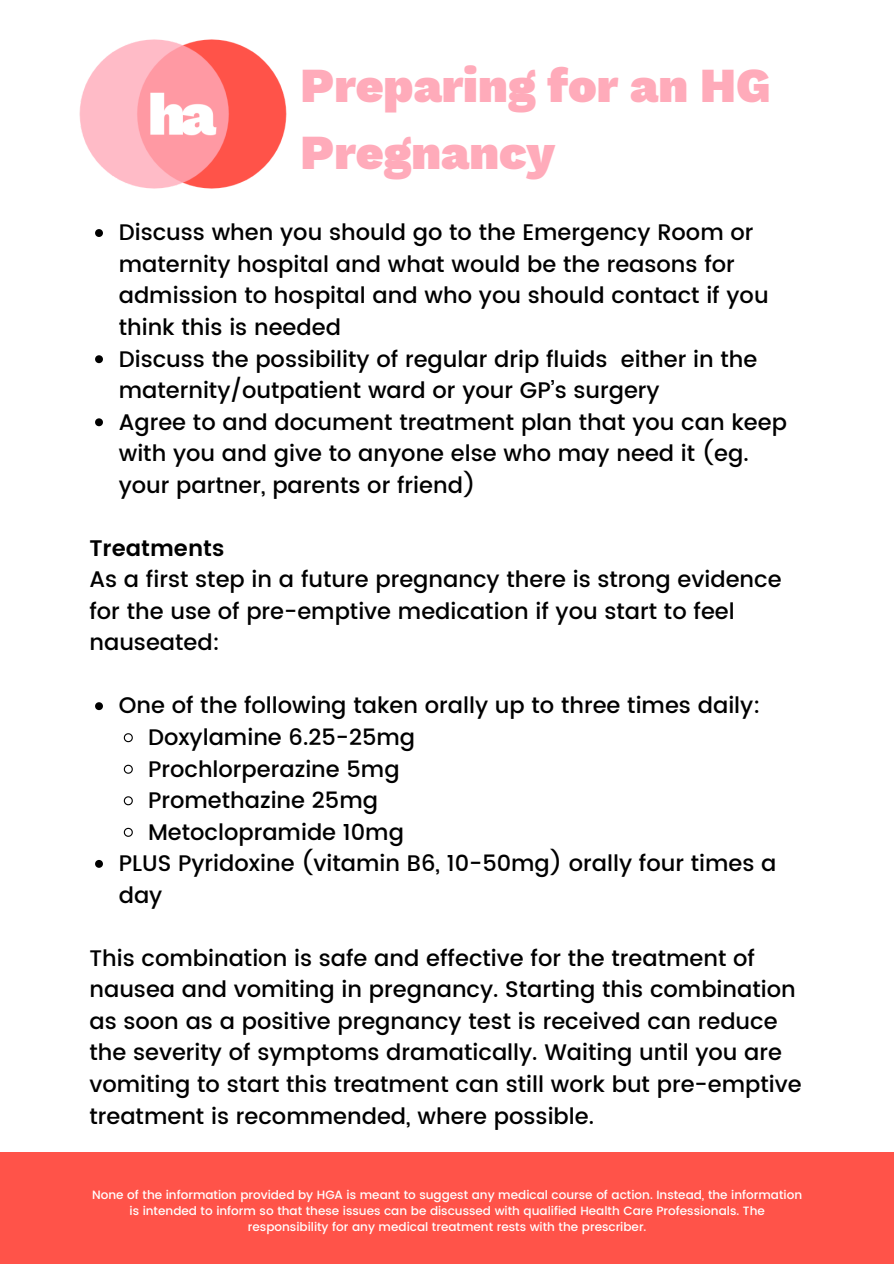
<style>
.page{position:relative;width:894px;height:1264px;background:#fff}
.page>*{position:absolute;margin:0;border:0;box-sizing:border-box;transform-origin:0 0}
.t1{font:900 48px/66.4px "Work Sans";color:#ffabba}
.t2{font:500 22.5px/31.5px "Poppins";color:#000}
.t3{font:600 22.5px "Poppins";color:#000}
.t4{font:500 12px/15.8px "Poppins";color:#fff;text-align:center}
</style>
<div class="page">
<svg style="left:95px;top:355px;width:8px;height:8px"></svg>
<svg style="left:95px;top:418px;width:8px;height:8px"></svg>
<svg style="left:95px;top:702px;width:8px;height:8px"></svg>
<svg style="left:123px;top:733px;width:10px;height:10px"></svg>
<svg style="left:123px;top:764px;width:10px;height:10px"></svg>
<svg style="left:123px;top:796px;width:10px;height:10px"></svg>
<svg style="left:123px;top:827px;width:10px;height:10px"></svg>
<svg style="left:95px;top:860px;width:8px;height:7px"></svg>
<div style="left:0;top:1152px;width:893px;height:111px;background:#ff5349"></div>
<img style="left:79px;top:39px;width:208px;height:198px">
<p class="t1" style="left:300px;top:53px;width:471px">Preparing for an HG<br>Pregnancy</p>
<p class="t2" style="left:119px;top:217px;width:651px">Discuss when you should go to the Emergency Room or maternity hospital and what would be the reasons for admission to hospital and who you should contact if you think this is needed</p>
<p class="t2" style="left:119px;top:343px;width:640px">Discuss the possibility of regular drip fluids either in the maternity/outpatient ward or your GP’s surgery</p>
<p class="t2" style="left:119px;top:406px;width:669px">Agree to and document treatment plan that you can keep with you and give to anyone else who may need it (eg. your partner, parents or friend)</p>
<p class="t3" style="left:89px;top:535px;width:136px">Treatments</p>
<p class="t2" style="left:89px;top:564px;width:693px">As a first step in a future pregnancy there is strong evidence for the use of pre-emptive medication if you start to feel nauseated:</p>
<p class="t2" style="left:119px;top:690px;width:642px">One of the following taken orally up to three times daily:</p>
<p class="t2" style="left:148px;top:721px;width:268px">Doxylamine 6.25-25mg</p>
<p class="t2" style="left:148px;top:753px;width:253px">Prochlorperazine 5mg</p>
<p class="t2" style="left:148px;top:784px;width:231px">Promethazine 25mg</p>
<p class="t2" style="left:148px;top:816px;width:257px">Metoclopramide 10mg</p>
<p class="t2" style="left:119px;top:847px;width:659px">PLUS Pyridoxine (vitamin B6, 10-50mg) orally four times a day</p>
<p class="t2" style="left:89px;top:942px;width:713px">This combination is safe and effective for the treatment of nausea and vomiting in pregnancy. Starting this combination as soon as a positive pregnancy test is received can reduce the severity of symptoms dramatically. Waiting until you are vomiting to start this treatment can still work but pre-emptive treatment is recommended, where possible.</p>
<p class="t4" style="left:92px;top:1187px;width:711px">None of the information provided by HGA is meant to suggest any medical course of action. Instead, the information is intended to inform so that these issues can be discussed with qualified Health Care Professionals. The responsibility for any medical treatment rests with the prescriber.</p>
</div>
